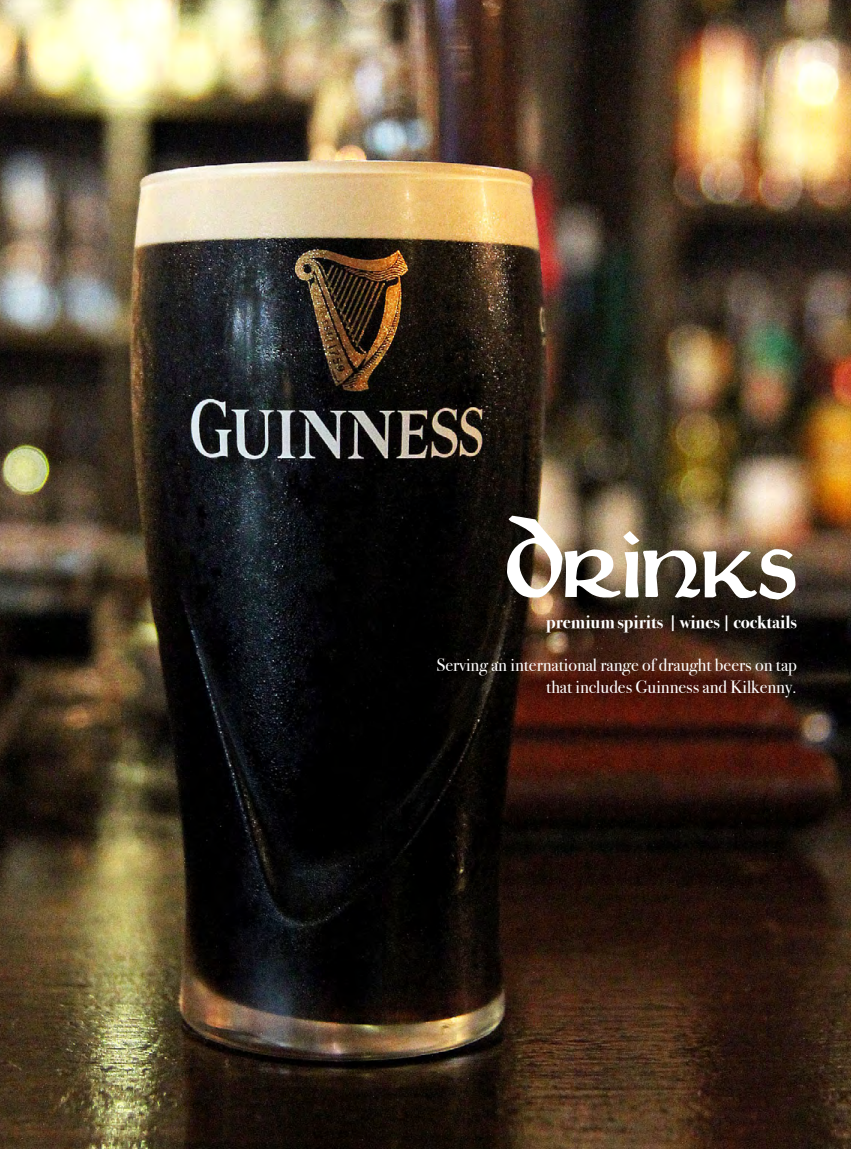
<style>
.page{position:relative;width:851px;height:1149px;background:#fff}
.page>*{position:absolute;margin:0;border:0;box-sizing:border-box;transform-origin:0 0}
.t1{font:100.5px "Martel";color:#fff}
.t2{font:18px/21.6px "Bodoni Svty Two ITCTT";color:#fff;text-align:right}
.t3{font:700 18px "Bodoni Svty Two ITCTT";color:#fff}
</style>
<div class="page">
<img style="left:0;top:0;width:850px;height:1148px">
<h1 class="t1" style="left:506px;top:512px;width:292px">Drinks</h1>
<p class="t3" style="left:546px;top:607px;width:252px">premium spirits | wines | cocktails</p>
<p class="t2" style="left:436px;top:652px;width:362px">Serving an international range of draught beers on tap that includes Guinness and Kilkenny.</p>
</div>
